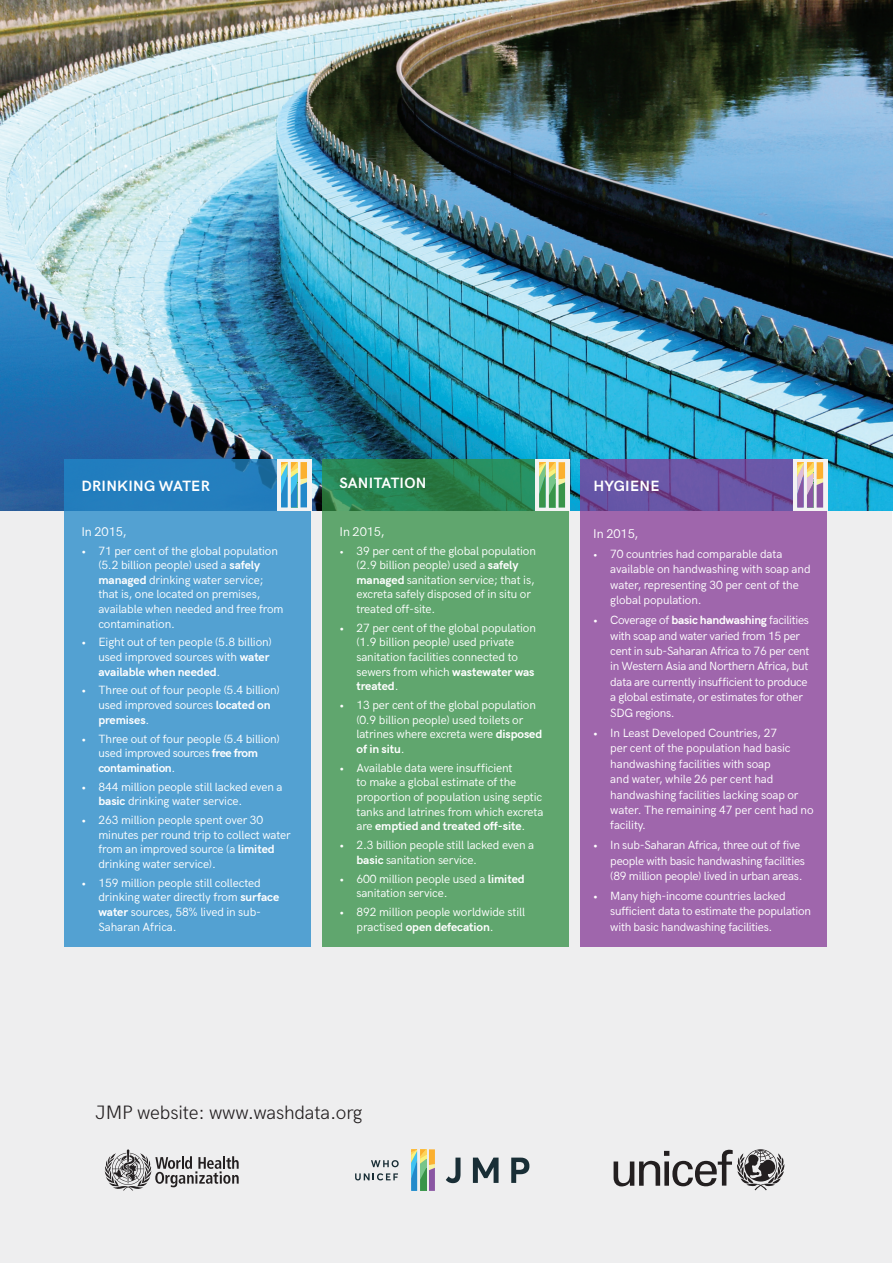
<style>
.page{position:relative;width:893px;height:1263px;background:#fff}
.page>*{position:absolute;margin:0;border:0;box-sizing:border-box;transform-origin:0 0}
.t1{font:300 19.5px "HK Grotesk";letter-spacing:-.01em;color:#231f20}
.t2{font:700 15px "HK Grotesk";letter-spacing:.02em;color:#fff}
.t3{font:12.75px "HK Grotesk";letter-spacing:-.01em;color:#fff}
.t4{font:12px/14.5px "HK Grotesk";letter-spacing:-.01em;color:#fff}
.s1{font-weight:700}
.s2{font-size:11.25px}
</style>
<div class="page">
<div style="left:0;top:58px;width:892px;height:1205px;background:#eeeeef"></div>
<svg style="left:614px;top:1149px;width:170px;height:41px"></svg>
<svg style="left:104px;top:1149px;width:135px;height:41px"></svg>
<svg style="left:371px;top:1160px;width:28px;height:7px"></svg>
<svg style="left:355px;top:1173px;width:43px;height:7px"></svg>
<svg style="left:446px;top:1157px;width:14px;height:26px"></svg>
<svg style="left:473px;top:1157px;width:26px;height:26px"></svg>
<svg style="left:511px;top:1157px;width:18px;height:26px"></svg>
<svg style="left:411px;top:1149px;width:24px;height:42px"></svg>
<img style="left:0;top:0;width:893px;height:510px">
<svg style="left:322px;top:459px;width:247px;height:488px;fill:#60a66e"></svg>
<div style="left:535px;top:459px;width:34px;height:51px;background:#f3f3f3"></div>
<svg style="left:539px;top:462px;width:26px;height:46px"></svg>
<svg style="left:580px;top:459px;width:247px;height:488px;fill:#9f66ac"></svg>
<div style="left:793px;top:459px;width:34px;height:51px;background:#f3f3f3"></div>
<svg style="left:797px;top:462px;width:26px;height:46px"></svg>
<svg style="left:64px;top:459px;width:247px;height:488px;fill:#53a1d2"></svg>
<div style="left:277px;top:459px;width:34px;height:51px;background:#f3f3f3"></div>
<svg style="left:281px;top:462px;width:26px;height:45px"></svg>
<p class="t2" style="left:81px;top:474px;width:130px">DRINKING WATER</p>
<p class="t3" style="left:81px;top:522px;width:47px">In 2015,</p>
<p class="t4" style="left:98px;top:542px;width:187px;text-indent:-17px">• 71 per cent of the global population (5.2 billion people) used a <span class="s1">safely managed</span> drinking water service; that is, one located on premises, available when needed and free from contamination.</p>
<p class="t4" style="left:98px;top:634px;width:175px;text-indent:-17px">• Eight out of ten people (5.8 billion) used improved sources with <span class="s1">water available when needed</span>.</p>
<p class="t4" style="left:98px;top:682px;width:183px;text-indent:-17px">• Three out of four people (5.4 billion) used improved sources <span class="s1">located on premises</span>.</p>
<p class="t4" style="left:98px;top:730px;width:183px;text-indent:-17px">• Three out of four people (5.4 billion) used improved sources <span class="s1">free from contamination</span>.</p>
<p class="t4" style="left:98px;top:778px;width:185px;text-indent:-17px">• 844 million people still lacked even a <span class="s1">basic</span> drinking water service.</p>
<p class="t4" style="left:98px;top:812px;width:194px;text-indent:-17px">• 263 million people spent over 30 minutes per round trip to collect water from an improved source (a <span class="s1">limited </span>drinking water service).</p>
<p class="t4" style="left:98px;top:874px;width:182px;text-indent:-17px">• 159 million people still collected drinking water directly from <span class="s1">surface water</span> sources, 58% lived in sub-<br>Saharan Africa.</p>
<p class="t2" style="left:339px;top:472px;width:89px">SANITATION</p>
<p class="t3" style="left:339px;top:522px;width:47px">In 2015,</p>
<p class="t4" style="left:356px;top:542px;width:181px;text-indent:-17px"><span class="s2">•</span> 39 per cent of the global population (2.9 billion people) used a <span class="s1">safely managed</span> sanitation service; that is, excreta safely disposed of in situ or treated off-site.</p>
<p class="t4" style="left:356px;top:619px;width:181px;text-indent:-17px">• 27 per cent of the global population (1.9 billion people) used private sanitation facilities connected to sewers from which <span class="s1">wastewater was treated</span>.</p>
<p class="t4" style="left:356px;top:697px;width:187px;text-indent:-17px">• 13 per cent of the global population (0.9 billion people) used toilets or latrines where excreta were <span class="s1">disposed of in situ</span>.</p>
<p class="t4" style="left:356px;top:759px;width:188px;text-indent:-17px">• Available data were insufficient<br>to make a global estimate of the proportion of population using septic tanks and latrines from which excreta are <span class="s1">emptied and treated off-site</span>.</p>
<p class="t4" style="left:356px;top:837px;width:179px;text-indent:-17px">• 2.3 billion people still lacked even a <span class="s1">basic</span> sanitation service.</p>
<p class="t4" style="left:356px;top:870px;width:170px;text-indent:-17px">• 600 million people used a <span class="s1">limited </span>sanitation service.</p>
<p class="t4" style="left:356px;top:904px;width:170px;text-indent:-17px">• 892 million people worldwide still practised <span class="s1">open defecation</span>.</p>
<p class="t2" style="left:593px;top:474px;width:68px">HYGIENE</p>
<p class="t3" style="left:593px;top:524px;width:47px">In 2015,</p>
<p class="t4" style="left:610px;top:545px;width:202px;line-height:15.5px;text-indent:-17px"><span class="s2">•</span> 70 countries had comparable data available on handwashing with soap and water, representing 30 per cent of the global population.</p>
<p class="t4" style="left:610px;top:611px;width:201px;line-height:15.5px;text-indent:-17px">• Coverage of <span class="s1">basic handwashing</span> facilities with soap and water varied from 15 per cent in sub-Saharan Africa to 76 per cent in Western Asia and Northern Africa, but data are currently insufficient to produce a global estimate, or estimates for other SDG regions.</p>
<p class="t4" style="left:610px;top:724px;width:205px;line-height:15.5px;text-indent:-17px">• In Least Developed Countries, 27<br>per cent of the population had basic handwashing facilities with soap<br>and water, while 26 per cent had handwashing facilities lacking soap or water. The remaining 47 per cent had no facility.</p>
<p class="t4" style="left:610px;top:836px;width:196px;line-height:15.5px;text-indent:-17px">• In sub-Saharan Africa, three out of five people with basic handwashing facilities (89 million people) lived in urban areas.</p>
<p class="t4" style="left:610px;top:887px;width:202px;line-height:15.5px;text-indent:-17px">• Many high-income countries lacked sufficient data to estimate the population with basic handwashing facilities.</p>
<h1 class="t1" style="left:95px;top:1097px;width:269px">JMP website: www.washdata.org</h1>
</div>
